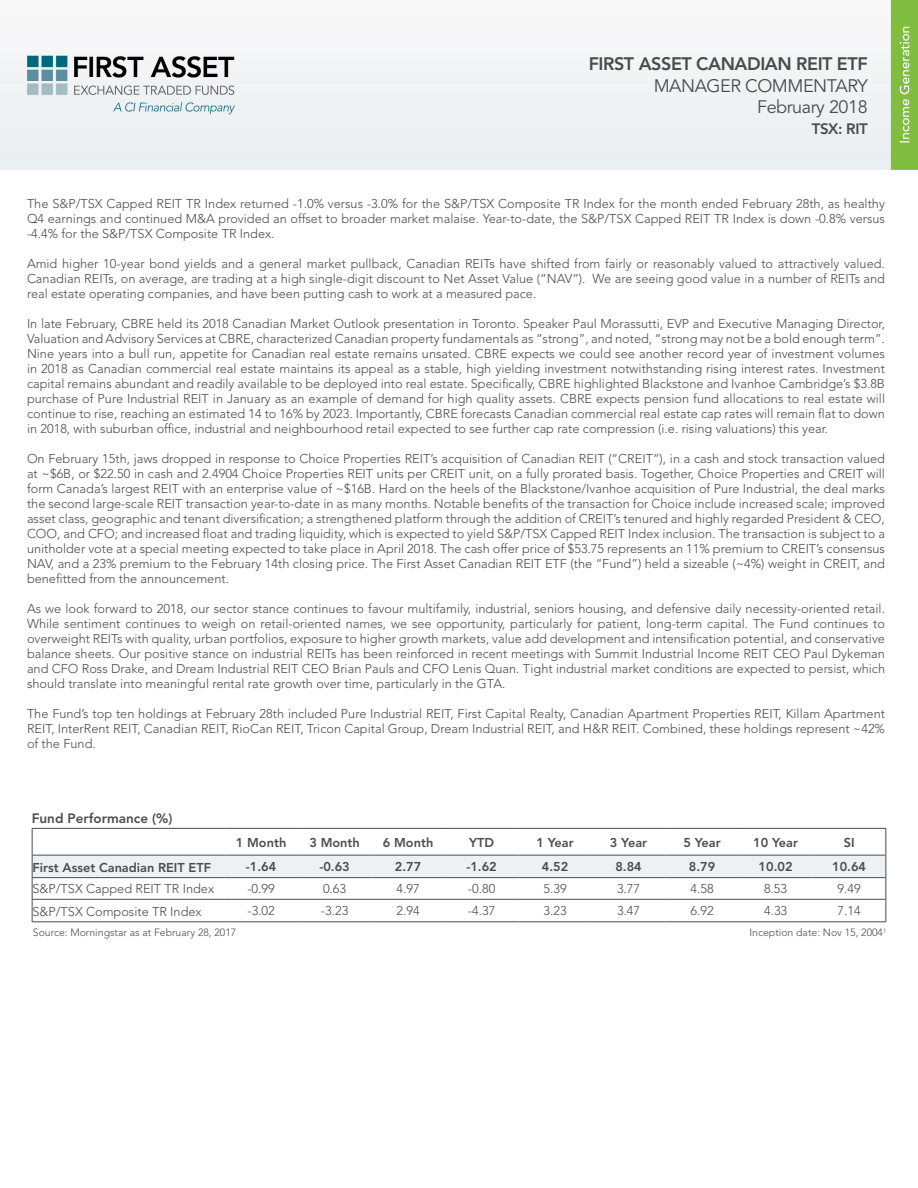
<style>
.page{position:relative;width:918px;height:1188px;background:#fff}
.page>*{position:absolute;margin:0;border:0;box-sizing:border-box;transform-origin:0 0}
.t1{font:800 18px "Avenir LT Std";letter-spacing:-.025em;color:#4b4a4d}
.t2{font:18px "Avenir LT Std";letter-spacing:-.025em;color:#4b4a4d}
.t3{font:18px "Avenir LT Std";letter-spacing:-.025em;color:#4b4c4f}
.t4{font:800 15px "Avenir LT Std";letter-spacing:-.025em;color:#4b4a4d}
.t5{font:800 13.5px "Avenir LT Std";color:#4b4c4f}
.t6{font:300 12.75px/15px "Avenir LT Std";color:#4b4c4f;text-align:justify}
.t7{font:800 12.75px "Avenir LT Std";color:#4b4c4f}
.t8{font:300 10.5px "Avenir LT Std";color:#4b4c4f}
</style>
<div class="page">
<img style="left:0;top:0;width:918px;height:169px">
<hr style="left:32px;top:828px;width:192px;height:1px;background:#4b4c4f">
<hr style="left:224px;top:828px;width:74px;height:1px;background:#4b4c4f">
<hr style="left:298px;top:828px;width:73px;height:1px;background:#4b4c4f">
<hr style="left:371px;top:828px;width:74px;height:1px;background:#4b4c4f">
<hr style="left:445px;top:828px;width:73px;height:1px;background:#4b4c4f">
<hr style="left:518px;top:828px;width:74px;height:1px;background:#4b4c4f">
<hr style="left:592px;top:828px;width:73px;height:1px;background:#4b4c4f">
<hr style="left:665px;top:828px;width:74px;height:1px;background:#4b4c4f">
<hr style="left:739px;top:828px;width:73px;height:1px;background:#4b4c4f">
<hr style="left:812px;top:828px;width:74px;height:1px;background:#4b4c4f">
<svg style="left:32px;top:829px;width:854px;height:92px"></svg>
<hr style="left:32px;top:921px;width:192px;height:1px;background:#4b4c4f">
<hr style="left:224px;top:921px;width:74px;height:1px;background:#4b4c4f">
<hr style="left:298px;top:921px;width:73px;height:1px;background:#4b4c4f">
<hr style="left:371px;top:921px;width:74px;height:1px;background:#4b4c4f">
<hr style="left:445px;top:921px;width:73px;height:1px;background:#4b4c4f">
<hr style="left:518px;top:921px;width:74px;height:1px;background:#4b4c4f">
<hr style="left:592px;top:921px;width:73px;height:1px;background:#4b4c4f">
<hr style="left:665px;top:921px;width:74px;height:1px;background:#4b4c4f">
<hr style="left:739px;top:921px;width:73px;height:1px;background:#4b4c4f">
<hr style="left:812px;top:921px;width:74px;height:1px;background:#4b4c4f">
<p class="t1" style="left:589px;top:53px;width:281px">FIRST ASSET CANADIAN REIT ETF</p>
<p class="t2" style="left:654px;top:75px;width:216px">MANAGER COMMENTARY</p>
<p class="t3" style="left:757px;top:97px;width:112px">February 2018</p>
<p class="t4" style="left:812px;top:120px;width:57px">TSX: RIT</p>
<p class="t6" style="left:27px;top:196px;width:860px">The S&amp;P/TSX Capped REIT TR Index returned -1.0% versus -3.0% for the S&amp;P/TSX Composite TR Index for the month ended February 28th, as healthy Q4 earnings and continued M&amp;A provided an offset to broader market malaise. Year-to-date, the S&amp;P/TSX Capped REIT TR Index is down -0.8% versus -4.4% for the S&amp;P/TSX Composite TR Index.</p>
<p class="t6" style="left:27px;top:256px;width:860px">Amid higher 10-year bond yields and a general market pullback, Canadian REITs have shifted from fairly or reasonably valued to attractively valued.<br>Canadian REITs, on average, are trading at a high single-digit discount to Net Asset Value (“NAV”). We are seeing good value in a number of REITs and real estate operating companies, and have been putting cash to work at a measured pace.</p>
<p class="t6" style="left:27px;top:316px;width:860px">In late February, CBRE held its 2018 Canadian Market Outlook presentation in Toronto. Speaker Paul Morassutti, EVP and Executive Managing Director, Valuation and Advisory Services at CBRE, characterized Canadian property fundamentals as “strong”, and noted, “strong may not be a bold enough term”.<br>Nine years into a bull run, appetite for Canadian real estate remains unsated. CBRE expects we could see another record year of investment volumes in 2018 as Canadian commercial real estate maintains its appeal as a stable, high yielding investment notwithstanding rising interest rates. Investment capital remains abundant and readily available to be deployed into real estate. Specifically, CBRE highlighted Blackstone and Ivanhoe Cambridge’s $3.8B purchase of Pure Industrial REIT in January as an example of demand for high quality assets. CBRE expects pension fund allocations to real estate will continue to rise, reaching an estimated 14 to 16% by 2023. Importantly, CBRE forecasts Canadian commercial real estate cap rates will remain flat to down in 2018, with suburban office, industrial and neighbourhood retail expected to see further cap rate compression (i.e. rising valuations) this year.</p>
<p class="t6" style="left:27px;top:451px;width:860px">On February 15th, jaws dropped in response to Choice Properties REIT’s acquisition of Canadian REIT (“CREIT”), in a cash and stock transaction valued at ~$6B, or $22.50 in cash and 2.4904 Choice Properties REIT units per CREIT unit, on a fully prorated basis. Together, Choice Properties and CREIT will form Canada’s largest REIT with an enterprise value of ~$16B. Hard on the heels of the Blackstone/Ivanhoe acquisition of Pure Industrial, the deal marks the second large-scale REIT transaction year-to-date in as many months. Notable benefits of the transaction for Choice include increased scale; improved asset class, geographic and tenant diversification; a strengthened platform through the addition of CREIT’s tenured and highly regarded President &amp; CEO, COO, and CFO; and increased float and trading liquidity, which is expected to yield S&amp;P/TSX Capped REIT Index inclusion. The transaction is subject to a unitholder vote at a special meeting expected to take place in April 2018. The cash offer price of $53.75 represents an 11% premium to CREIT’s consensus NAV, and a 23% premium to the February 14th closing price. The First Asset Canadian REIT ETF (the “Fund”) held a sizeable (~4%) weight in CREIT, and benefitted from the announcement.</p>
<p class="t6" style="left:27px;top:601px;width:860px">As we look forward to 2018, our sector stance continues to favour multifamily, industrial, seniors housing, and defensive daily necessity-oriented retail.<br>While sentiment continues to weigh on retail-oriented names, we see opportunity, particularly for patient, long-term capital. The Fund continues to overweight REITs with quality, urban portfolios, exposure to higher growth markets, value add development and intensification potential, and conservative balance sheets. Our positive stance on industrial REITs has been reinforced in recent meetings with Summit Industrial Income REIT CEO Paul Dykeman and CFO Ross Drake, and Dream Industrial REIT CEO Brian Pauls and CFO Lenis Quan. Tight industrial market conditions are expected to persist, which should translate into meaningful rental rate growth over time, particularly in the GTA.</p>
<p class="t6" style="left:27px;top:706px;width:860px">The Fund’s top ten holdings at February 28th included Pure Industrial REIT, First Capital Realty, Canadian Apartment Properties REIT, Killam Apartment REIT, InterRent REIT, Canadian REIT, RioCan REIT, Tricon Capital Group, Dream Industrial REIT, and H&amp;R REIT. Combined, these holdings represent ~42% of the Fund.</p>
<p class="t5" style="left:32px;top:811px;width:142px">Fund Performance (%)</p>
<p class="t7" style="left:236px;top:835px;width:52px">1 Month</p>
<p class="t7" style="left:309px;top:835px;width:52px">3 Month</p>
<p class="t7" style="left:383px;top:835px;width:52px">6 Month</p>
<p class="t7" style="left:469px;top:835px;width:27px">YTD</p>
<p class="t7" style="left:536px;top:835px;width:39px">1 Year</p>
<p class="t7" style="left:610px;top:835px;width:39px">3 Year</p>
<p class="t7" style="left:683px;top:835px;width:39px">5 Year</p>
<p class="t7" style="left:753px;top:835px;width:46px">10 Year</p>
<p class="t7" style="left:844px;top:835px;width:12px">SI</p>
<p class="t7" style="left:33px;top:860px;width:180px">First Asset Canadian REIT ETF</p>
<p class="t7" style="left:246px;top:859px;width:32px">-1.64</p>
<p class="t7" style="left:319px;top:859px;width:32px">-0.63</p>
<p class="t7" style="left:395px;top:859px;width:28px">2.77</p>
<p class="t7" style="left:466px;top:859px;width:32px">-1.62</p>
<p class="t7" style="left:542px;top:859px;width:28px">4.52</p>
<p class="t7" style="left:615px;top:859px;width:28px">8.84</p>
<p class="t7" style="left:689px;top:859px;width:28px">8.79</p>
<p class="t7" style="left:759px;top:859px;width:35px">10.02</p>
<p class="t7" style="left:832px;top:859px;width:35px">10.64</p>
<p class="t6" style="left:33px;top:881px;width:183px">S&amp;P/TSX Capped REIT TR Index</p>
<p class="t6" style="left:247px;top:881px;width:29px">-0.99</p>
<p class="t6" style="left:323px;top:881px;width:25px">0.63</p>
<p class="t6" style="left:397px;top:881px;width:25px">4.97</p>
<p class="t6" style="left:468px;top:881px;width:29px">-0.80</p>
<p class="t6" style="left:544px;top:881px;width:25px">5.39</p>
<p class="t6" style="left:617px;top:881px;width:25px">3.77</p>
<p class="t6" style="left:691px;top:881px;width:25px">4.58</p>
<p class="t6" style="left:764px;top:881px;width:25px">8.53</p>
<p class="t6" style="left:838px;top:881px;width:25px">9.49</p>
<p class="t6" style="left:33px;top:904px;width:171px">S&amp;P/TSX Composite TR Index</p>
<p class="t6" style="left:247px;top:904px;width:29px">-3.02</p>
<p class="t6" style="left:321px;top:904px;width:29px">-3.23</p>
<p class="t6" style="left:397px;top:904px;width:25px">2.94</p>
<p class="t6" style="left:468px;top:904px;width:29px">-4.37</p>
<p class="t6" style="left:544px;top:904px;width:25px">3.23</p>
<p class="t6" style="left:617px;top:904px;width:25px">3.47</p>
<p class="t6" style="left:691px;top:904px;width:25px">6.92</p>
<p class="t6" style="left:764px;top:904px;width:25px">4.33</p>
<p class="t6" style="left:838px;top:904px;width:25px">7.14</p>
<p class="t8" style="left:33px;top:926px;width:205px">Source: Morningstar as at February 28, 2017</p>
<p class="t8" style="left:749px;top:927px;width:138px">Inception date: Nov 15, 2004<sup>1</sup></p>
</div>
